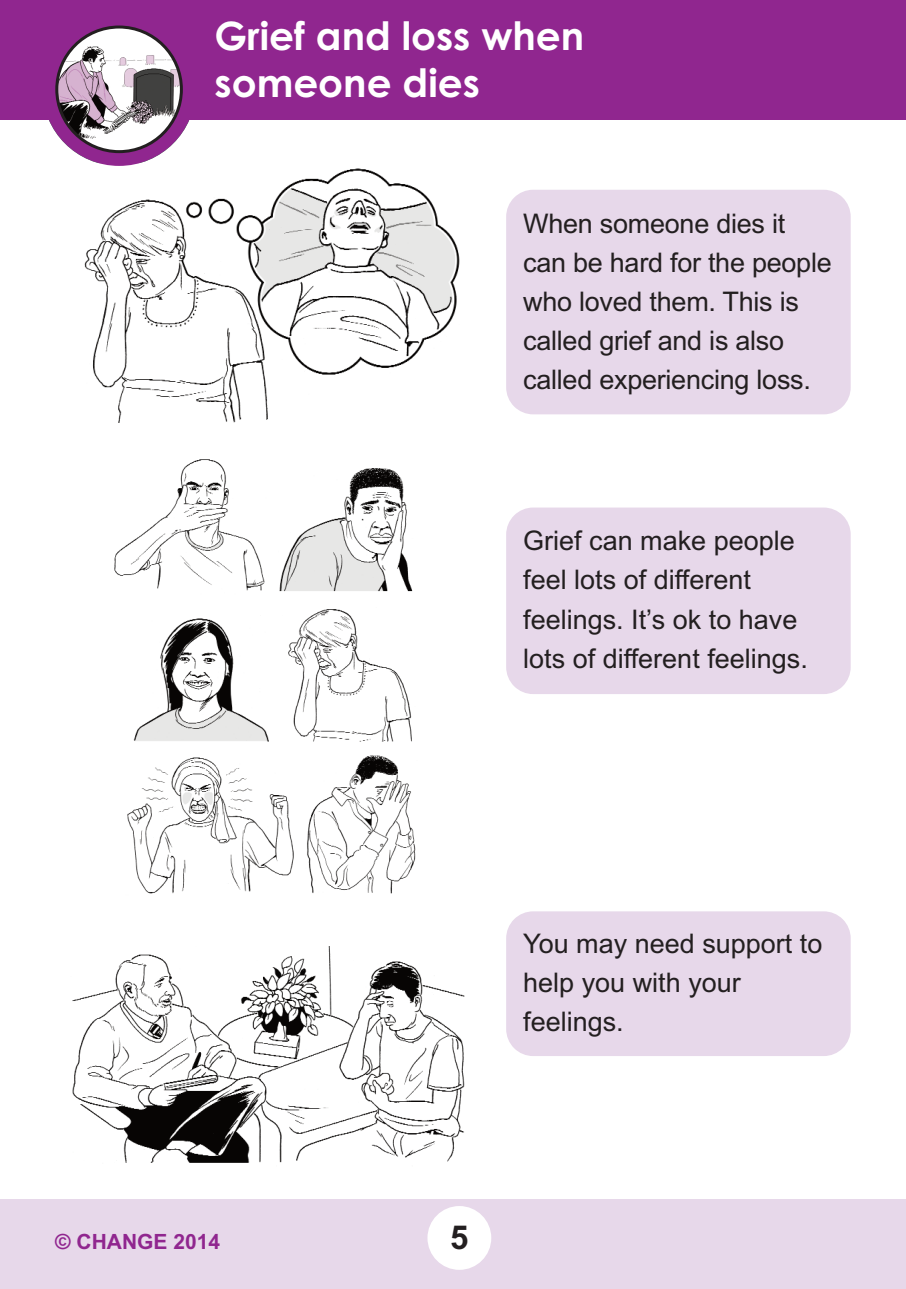
<style>
.page{position:relative;width:906px;height:1289px;background:#fff}
.page>*{position:absolute;margin:0;border:0;box-sizing:border-box;transform-origin:0 0}
.t1{font:700 39px/46.8px "Century Gothic";color:#fff}
.t2{font:700 33px "Arial";color:#231f20}
.t3{font:27px/39px "Arial";color:#231f20}
.t4{font:700 21px "Arial";color:#90268f}
</style>
<div class="page">
<div style="left:0;top:1199px;width:906px;height:89px;background:#e7d8ea"></div>
<div style="left:427px;top:1205px;width:64px;height:64px;background:#fff;border-radius:50%"></div>
<img style="left:84px;top:168px;width:376px;height:255px">
<div style="left:0;top:0;width:906px;height:119px;background:#90268f"></div>
<div style="left:43px;top:13px;width:153px;height:153px;background:#90268f;border-radius:50%"></div>
<svg style="left:55px;top:26px;width:128px;height:127px"></svg>
<div style="left:506px;top:190px;width:344px;height:224px;background:#e7d8ea"></div>
<div style="left:506px;top:507px;width:344px;height:187px;background:#e7d8ea"></div>
<div style="left:506px;top:911px;width:344px;height:145px;background:#e7d8ea"></div>
<img style="left:114px;top:459px;width:302px;height:435px">
<img style="left:72px;top:946px;width:393px;height:217px">
<h1 class="t1" style="left:214px;top:13px;width:371px">Grief and loss when someone dies</h1>
<p class="t3" style="left:523px;top:204px;width:310px">When someone dies it can be hard for the people who loved them. This is called grief and is also called experiencing loss.</p>
<p class="t3" style="left:523px;top:521px;width:286px">Grief can make people feel lots of different feelings. It’s ok to have lots of different feelings.</p>
<p class="t3" style="left:523px;top:923px;width:301px">You may need support to help you with your feelings.</p>
<p class="t4" style="left:55px;top:1229px;width:166px">© CHANGE 2014</p>
<p class="t2" style="left:450px;top:1218px;width:20px">5</p>
</div>
